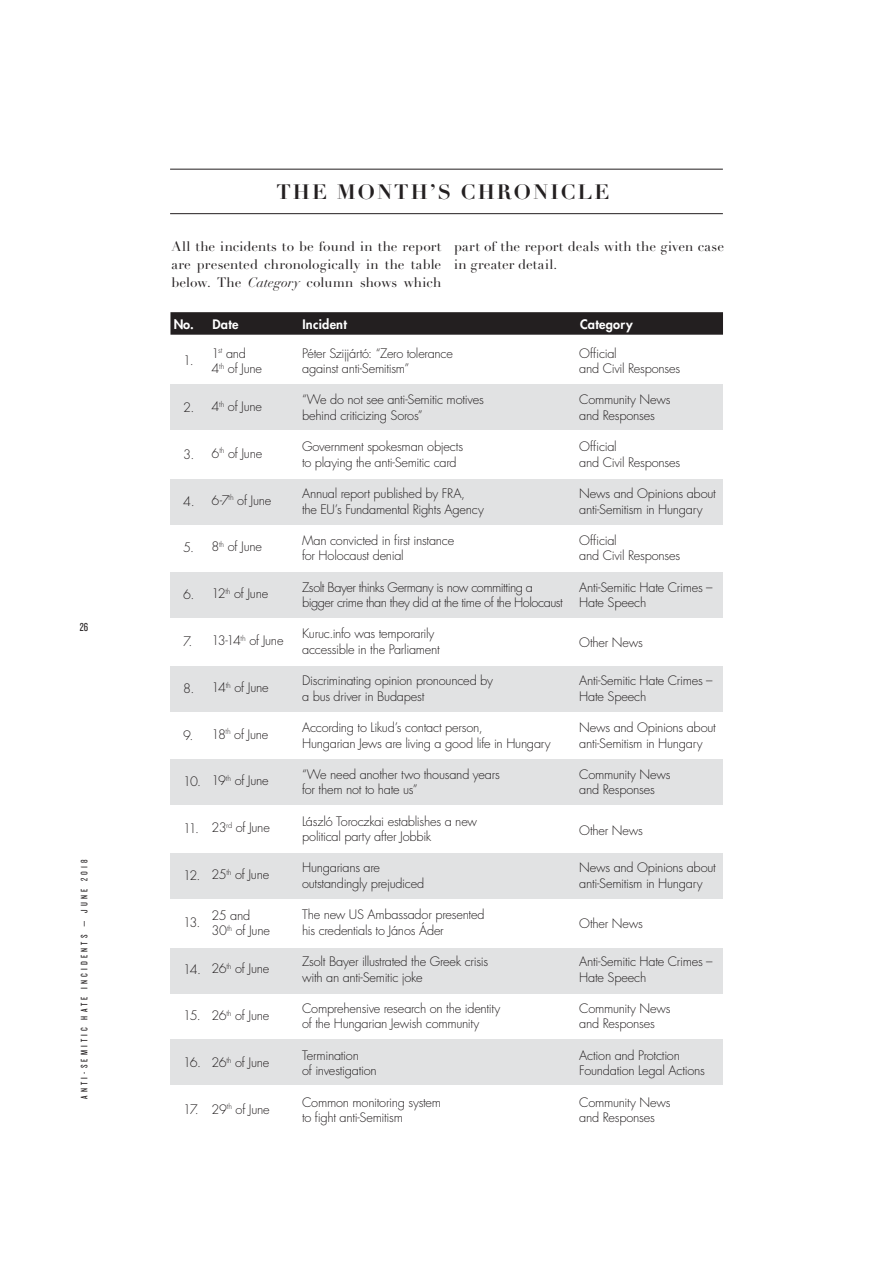
<style>
.page{position:relative;width:893px;height:1263px;background:#fff}
.page>*{position:absolute;margin:0;border:0;box-sizing:border-box;transform-origin:0 0}
.t1{font:700 20.55px "Didot QS";letter-spacing:.1em;color:#231f20}
.t2{font:13.5px/17.9px "Didot QS";letter-spacing:.01em;color:#231f20;text-align:justify}
.t3{font:300 12.75px/15.6px "H Futura";letter-spacing:-.02em;color:#231f20}
.t4{font:300 12.75px/15.6px "H Futura";letter-spacing:-.04em;color:#231f20}
.t5{font:800 12.75px "H Futura";letter-spacing:.02em;color:#fff}
.t6{font:12px "Knockout 28 Junior Feathrwt";color:#231f20}
.t7{font:9.75px "Knockout 28 Junior Feathrwt";letter-spacing:.325em;color:#231f20}
.s1{font-style:italic}
</style>
<div class="page">
<hr style="left:170px;top:213px;width:553px;height:1px;background:#231f20">
<hr style="left:170px;top:169px;width:553px;height:1px;background:#231f20">
<div style="left:170px;top:385px;width:553px;height:45px;background:#e1e2e3"></div>
<div style="left:170px;top:479px;width:553px;height:45px;background:#e1e2e3"></div>
<div style="left:170px;top:572px;width:553px;height:45px;background:#e1e2e3"></div>
<div style="left:170px;top:666px;width:553px;height:45px;background:#e1e2e3"></div>
<div style="left:170px;top:760px;width:553px;height:45px;background:#e1e2e3"></div>
<div style="left:170px;top:853px;width:553px;height:46px;background:#e1e2e3"></div>
<div style="left:170px;top:948px;width:553px;height:45px;background:#e1e2e3"></div>
<div style="left:170px;top:1039px;width:553px;height:45px;background:#e1e2e3"></div>
<div style="left:170px;top:312px;width:553px;height:23px;background:#231f20"></div>
<p class="t6" style="left:80px;top:619px;width:10px">26</p>
<p class="t7" style="left:78px;top:1099px;width:241px;rotate:-90deg">ANTI-SEMITIC HATE INCIDENTS — JUNE 2018</p>
<h1 class="t1" style="left:276px;top:179px;width:334px">THE MONTH’S CHRONICLE</h1>
<p class="t2" style="left:171px;top:238px;width:272px">All the incidents to be found in the report are presented chronologically in the table below. The <span class="s1">Category</span> column shows which</p>
<p class="t2" style="left:454px;top:238px;width:271px">part of the report deals with the given case in greater detail.</p>
<p class="t5" style="left:174px;top:316px;width:66px">No. Date</p>
<p class="t5" style="left:302px;top:316px;width:46px">Incident</p>
<p class="t5" style="left:580px;top:316px;width:54px">Category</p>
<p class="t3" style="left:302px;top:345px;width:152px">Péter Szijjártó: “Zero tolerance against anti-Semitism”</p>
<p class="t3" style="left:302px;top:392px;width:183px">“We do not see anti-Semitic motives behind criticizing Soros”</p>
<p class="t3" style="left:302px;top:439px;width:163px">Government spokesman objects to playing the anti-Semitic card</p>
<p class="t3" style="left:302px;top:486px;width:183px">Annual report published by FRA,<br>the EU’s Fundamental Rights Agency</p>
<p class="t3" style="left:302px;top:532px;width:154px">Man convicted in first instance for Holocaust denial</p>
<p class="t4" style="left:302px;top:579px;width:262px">Zsolt Bayer thinks Germany is now committing a bigger crime than they did at the time of the Holocaust</p>
<p class="t3" style="left:302px;top:626px;width:139px">Kuruc.info was temporarily accessible in the Parliament</p>
<p class="t3" style="left:302px;top:673px;width:192px">Discriminating opinion pronounced by a bus driver in Budapest</p>
<p class="t3" style="left:302px;top:720px;width:250px">According to Likud’s contact person,<br>Hungarian Jews are living a good life in Hungary</p>
<p class="t3" style="left:302px;top:766px;width:199px">“We need another two thousand years for them not to hate us”</p>
<p class="t3" style="left:302px;top:813px;width:177px">László Toroczkai establishes a new political party after Jobbik</p>
<p class="t3" style="left:302px;top:860px;width:124px">Hungarians are outstandingly prejudiced</p>
<p class="t3" style="left:302px;top:907px;width:184px">The new US Ambassador presented his credentials to János Áder</p>
<p class="t3" style="left:302px;top:954px;width:188px">Zsolt Bayer illustrated the Greek crisis with an anti-Semitic joke</p>
<p class="t3" style="left:302px;top:1000px;width:200px">Comprehensive research on the identity of the Hungarian Jewish community</p>
<p class="t3" style="left:302px;top:1047px;width:76px">Termination<br>of investigation</p>
<p class="t3" style="left:302px;top:1094px;width:141px">Common monitoring system to fight anti-Semitism</p>
<p class="t3" style="left:579px;top:345px;width:103px">Official<br>and Civil Responses</p>
<p class="t3" style="left:579px;top:392px;width:93px">Community News and Responses</p>
<p class="t3" style="left:579px;top:439px;width:103px">Official<br>and Civil Responses</p>
<p class="t3" style="left:579px;top:486px;width:138px">News and Opinions about anti-Semitism in Hungary</p>
<p class="t3" style="left:579px;top:532px;width:103px">Official<br>and Civil Responses</p>
<p class="t3" style="left:579px;top:579px;width:135px">Anti-Semitic Hate Crimes –<br>Hate Speech</p>
<p class="t3" style="left:579px;top:635px;width:65px">Other News</p>
<p class="t3" style="left:579px;top:673px;width:135px">Anti-Semitic Hate Crimes –<br>Hate Speech</p>
<p class="t3" style="left:579px;top:720px;width:138px">News and Opinions about anti-Semitism in Hungary</p>
<p class="t3" style="left:579px;top:766px;width:93px">Community News and Responses</p>
<p class="t3" style="left:579px;top:822px;width:65px">Other News</p>
<p class="t3" style="left:579px;top:860px;width:138px">News and Opinions about anti-Semitism in Hungary</p>
<p class="t3" style="left:579px;top:916px;width:65px">Other News</p>
<p class="t3" style="left:579px;top:954px;width:135px">Anti-Semitic Hate Crimes –<br>Hate Speech</p>
<p class="t3" style="left:579px;top:1000px;width:93px">Community News and Responses</p>
<p class="t3" style="left:579px;top:1047px;width:127px">Action and Protction<br>Foundation Legal Actions</p>
<p class="t3" style="left:579px;top:1094px;width:93px">Community News and Responses</p>
<p class="t3" style="left:212px;top:345px;width:52px">1<sup>st</sup> and<br>4<sup>th</sup> of June</p>
<p class="t3" style="left:212px;top:399px;width:52px">4<sup>th</sup> of June</p>
<p class="t3" style="left:212px;top:445px;width:52px">6<sup>th</sup> of June</p>
<p class="t3" style="left:212px;top:492px;width:61px">6-7<sup>th</sup> of June</p>
<p class="t3" style="left:212px;top:539px;width:52px">8<sup>th</sup> of June</p>
<p class="t3" style="left:212px;top:586px;width:58px">12<sup>th</sup> of June</p>
<p class="t3" style="left:212px;top:633px;width:73px">13-14<sup>th</sup> of June</p>
<p class="t3" style="left:212px;top:679px;width:58px">14<sup>th</sup> of June</p>
<p class="t3" style="left:212px;top:726px;width:58px">18<sup>th</sup> of June</p>
<p class="t3" style="left:212px;top:773px;width:59px">19<sup>th</sup> of June</p>
<p class="t3" style="left:212px;top:820px;width:60px">23<sup>rd</sup> of June</p>
<p class="t3" style="left:212px;top:867px;width:59px">25<sup>th</sup> of June</p>
<p class="t3" style="left:212px;top:907px;width:60px">25 and<br>30<sup>th</sup> of June</p>
<p class="t3" style="left:212px;top:961px;width:59px">26<sup>th</sup> of June</p>
<p class="t3" style="left:212px;top:1008px;width:59px">26<sup>th</sup> of June</p>
<p class="t3" style="left:212px;top:1054px;width:59px">26<sup>th</sup> of June</p>
<p class="t3" style="left:212px;top:1101px;width:60px">29<sup>th</sup> of June</p>
<p class="t3" style="left:183px;top:353px;width:12px">1.</p>
<p class="t3" style="left:183px;top:400px;width:13px">2.</p>
<p class="t3" style="left:183px;top:446px;width:13px">3.</p>
<p class="t3" style="left:183px;top:493px;width:13px">4.</p>
<p class="t3" style="left:183px;top:540px;width:12px">5.</p>
<p class="t3" style="left:183px;top:587px;width:13px">6.</p>
<p class="t3" style="left:183px;top:634px;width:11px">7.</p>
<p class="t3" style="left:183px;top:680px;width:13px">8.</p>
<p class="t3" style="left:183px;top:727px;width:12px">9.</p>
<p class="t3" style="left:183px;top:774px;width:19px">10.</p>
<p class="t3" style="left:183px;top:821px;width:17px">11.</p>
<p class="t3" style="left:183px;top:868px;width:19px">12.</p>
<p class="t3" style="left:183px;top:914px;width:19px">13.</p>
<p class="t3" style="left:183px;top:961px;width:19px">14.</p>
<p class="t3" style="left:183px;top:1008px;width:19px">15.</p>
<p class="t3" style="left:183px;top:1055px;width:19px">16.</p>
<p class="t3" style="left:183px;top:1102px;width:17px">17.</p>
</div>
